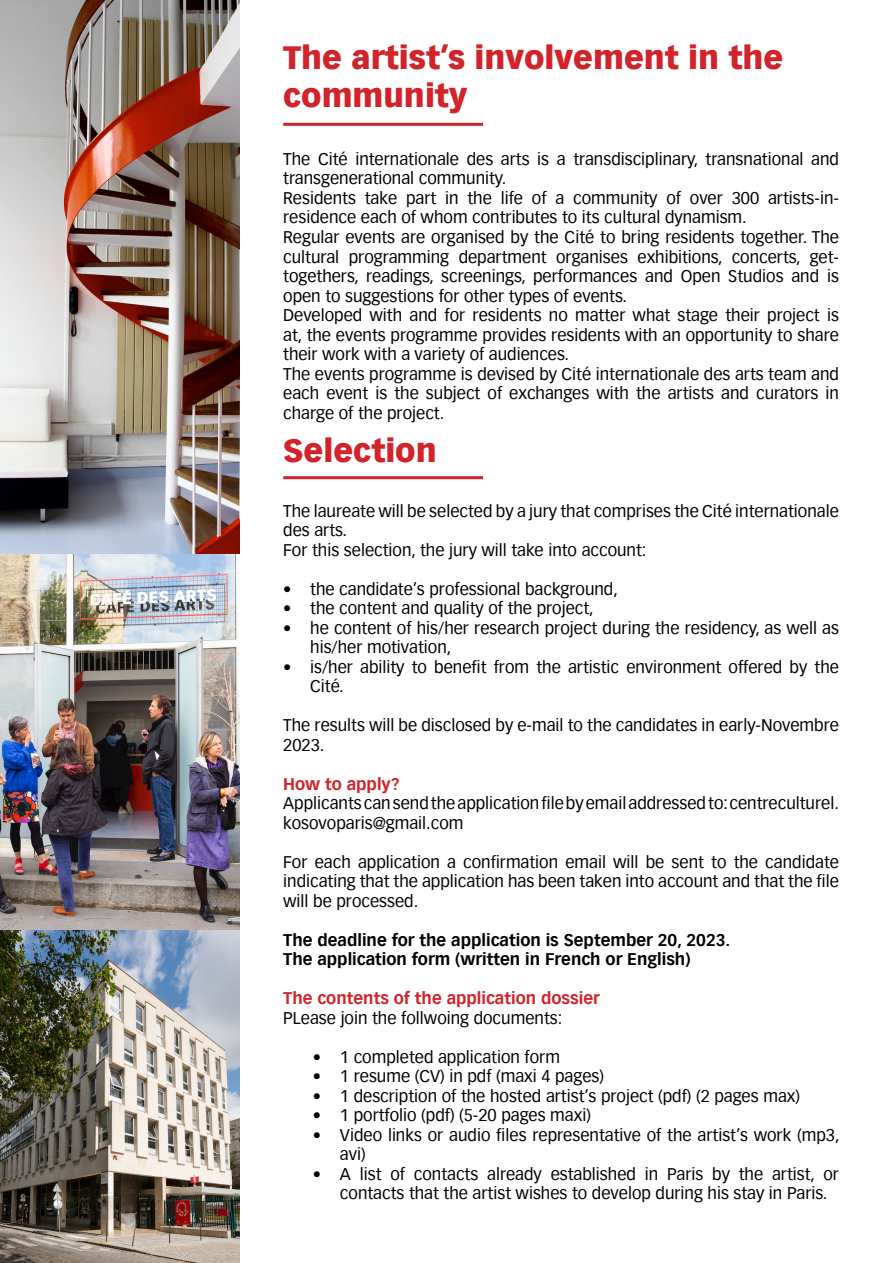
<style>
.page{position:relative;width:893px;height:1263px;background:#fff}
.page>*{position:absolute;margin:0;border:0;box-sizing:border-box;transform-origin:0 0}
.t1{font:900 31.5px/37.8px "Vectora Com";color:#d2232a}
.t2{font:16.5px/19.5px "Vectora Com";color:#000}
.t3{font:700 16.5px/19.5px "Vectora Com";color:#000}
.t4{font:700 16.5px "Vectora Com";color:#d2232a}
</style>
<div class="page">
<hr style="left:283px;top:476px;width:200px;height:3px;background:#d2232a">
<img style="left:0;top:0;width:240px;height:1263px">
<hr style="left:283px;top:123px;width:200px;height:3px;background:#d2232a">
<h1 class="t1" style="left:283px;top:39px;width:502px">The artist’s involvement in the community</h1>
<p class="t2" style="left:283px;top:149px;width:557px">The Cité internationale des arts is a transdisciplinary, transnational and transgenerational community.<br>Residents take part in the life of a community of over 300 artists-in&shy;residence each of whom contributes to its cultural dynamism.<br>Regular events are organised by the Cité to bring residents together. The cultural programming department organises exhibitions, concerts, get&shy;togethers, readings, screenings, performances and Open Studios and is open to suggestions for other types of events.<br>Developed with and for residents no matter what stage their project is at, the events programme provides residents with an opportunity to share their work with a variety of audiences.<br>The events programme is devised by Cité internationale des arts team and each event is the subject of exchanges with the artists and curators in charge of the project.</p>
<h1 class="t1" style="left:283px;top:431px;width:155px">Selection</h1>
<p class="t2" style="left:283px;top:501px;width:557px">The laureate will be selected by a jury that comprises the Cité internationale des arts.<br>For this selection, the jury will take into account:</p>
<p class="t2" style="left:283px;top:579px;width:336px">• the candidate’s professional background,</p>
<p class="t2" style="left:283px;top:599px;width:312px">• the content and quality of the project,</p>
<p class="t2" style="left:310px;top:618px;width:530px;text-indent:-27px">• he content of his/her research project during the residency, as well as his/her motivation,</p>
<p class="t2" style="left:310px;top:657px;width:530px;text-indent:-27px">• is/her ability to benefit from the artistic environment offered by the<br>Cité.</p>
<p class="t2" style="left:283px;top:716px;width:557px">The results will be disclosed by e-mail to the candidates in early-Novembre<br>2023.</p>
<p class="t4" style="left:283px;top:774px;width:118px">How to apply?</p>
<p class="t2" style="left:283px;top:794px;width:557px">Applicants can send the application file by email addressed to: centreculturel. kosovoparis@gmail.com</p>
<p class="t2" style="left:283px;top:852px;width:557px;text-align:justify">For each application a confirmation email will be sent to the candidate indicating that the application has been taken into account and that the file will be processed.</p>
<p class="t3" style="left:283px;top:930px;width:449px">The deadline for the application is September 20, 2023.<br>The application form (written in French or English)</p>
<p class="t4" style="left:283px;top:988px;width:318px">The contents of the application dossier</p>
<p class="t2" style="left:283px;top:1008px;width:281px">PLease join the follwoing documents:</p>
<p class="t2" style="left:313px;top:1047px;width:249px">• 1 completed application form</p>
<p class="t2" style="left:313px;top:1067px;width:293px">• 1 resume (CV) in pdf (maxi 4 pages)</p>
<p class="t2" style="left:313px;top:1086px;width:488px">• 1 description of the hosted artist’s project (pdf) (2 pages max)</p>
<p class="t2" style="left:313px;top:1106px;width:279px">• 1 portfolio (pdf) (5-20 pages maxi)</p>
<p class="t2" style="left:340px;top:1125px;width:501px;text-indent:-27px">• Video links or audio files representative of the artist’s work (mp3, avi)</p>
<p class="t2" style="left:340px;top:1164px;width:500px;text-indent:-27px">• A list of contacts already established in Paris by the artist, or contacts that the artist wishes to develop during his stay in Paris.</p>
</div>
